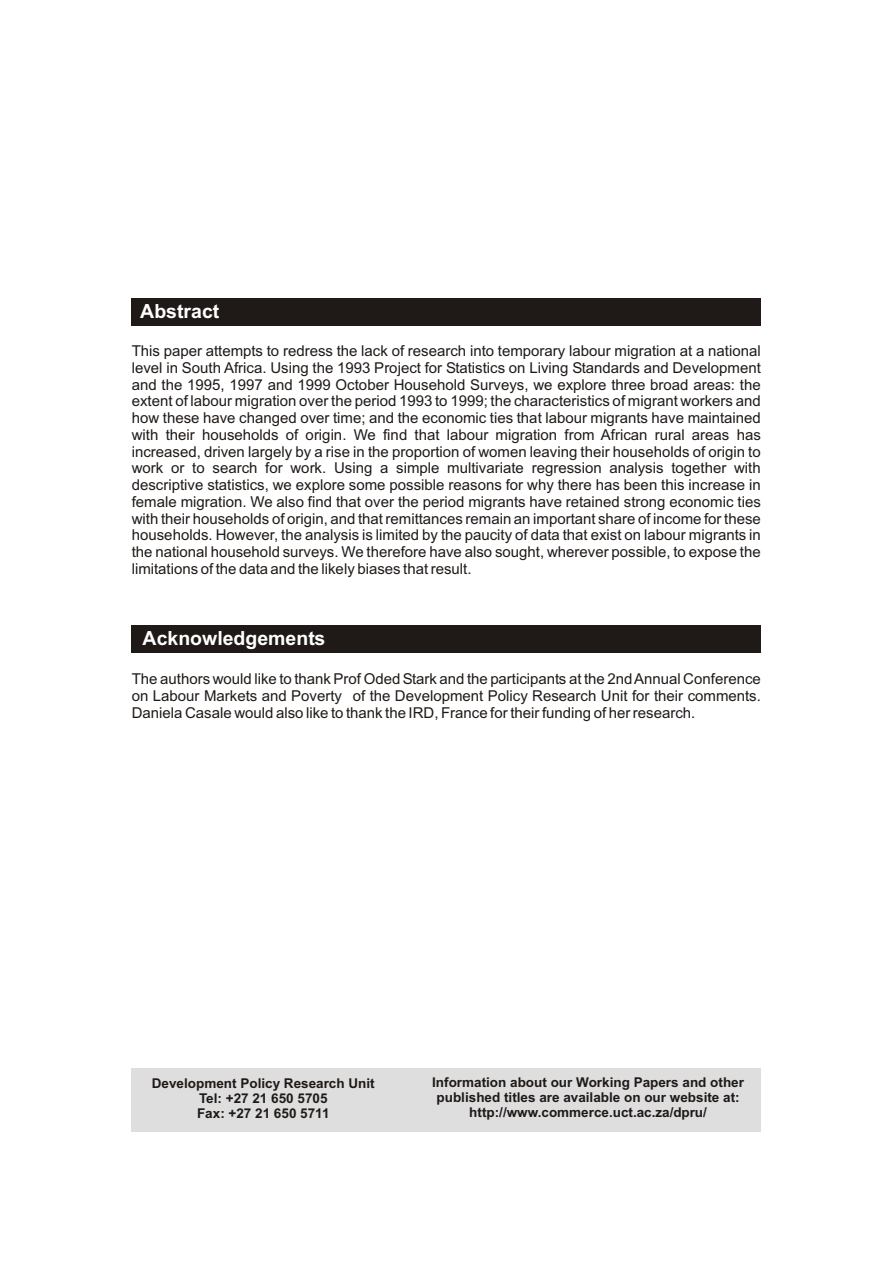
<style>
.page{position:relative;width:894px;height:1263px;background:#fff}
.page>*{position:absolute;margin:0;border:0;box-sizing:border-box;transform-origin:0 0}
.t1{font:700 19.5px "Arial";color:#fff}
.t2{font:15px/16.8px "Arial";color:#1f1a17;text-align:justify}
.t3{font:700 13.5px/15.1px "Arial";color:#1f1a17;text-align:center}
</style>
<div class="page">
<div style="left:132px;top:298px;width:629px;height:27px;background:#1f1a17"></div>
<div style="left:132px;top:625px;width:629px;height:27px;background:#1f1a17"></div>
<div style="left:132px;top:1068px;width:629px;height:63px;background:#dedede"></div>
<h1 class="t1" style="left:140px;top:304px;width:81px">Abstract</h1>
<p class="t2" style="left:132px;top:344px;width:631px">This paper attempts to redress the lack of research into temporary labour migration at a national level in South Africa. Using the 1993 Project for Statistics on Living Standards and Development and the 1995, 1997 and 1999 October Household Surveys, we explore three broad areas: the extent of labour migration over the period 1993 to 1999; the characteristics of migrant workers and how these have changed over time; and the economic ties that labour migrants have maintained with their households of origin. We find that labour migration from African rural areas has increased, driven largely by a rise in the proportion of women leaving their households of origin to work or to search for work. Using a simple multivariate regression analysis together with descriptive statistics, we explore some possible reasons for why there has been this increase in female migration. We also find that over the period migrants have retained strong economic ties with their households of origin, and that remittances remain an important share of income for these households. However, the analysis is limited by the paucity of data that exist on labour migrants in the national household surveys. We therefore have also sought, wherever possible, to expose the limitations of the data and the likely biases that result.</p>
<h1 class="t1" style="left:143px;top:631px;width:184px">Acknowledgements</h1>
<p class="t2" style="left:132px;top:672px;width:631px">The authors would like to thank Prof Oded Stark and the participants at the 2nd Annual Conference on Labour Markets and Poverty of the Development Policy Research Unit for their comments.<br>Daniela Casale would also like to thank the IRD, France for their funding of her research.</p>
<p class="t3" style="left:152px;top:1077px;width:224px">Development Policy Research Unit<br>Tel: +27 21 650 5705<br>Fax: +27 21 650 5711</p>
<p class="t3" style="left:432px;top:1075px;width:313px">Information about our Working Papers and other published titles are available on our website at: http://www.commerce.uct.ac.za/dpru/</p>
</div>
